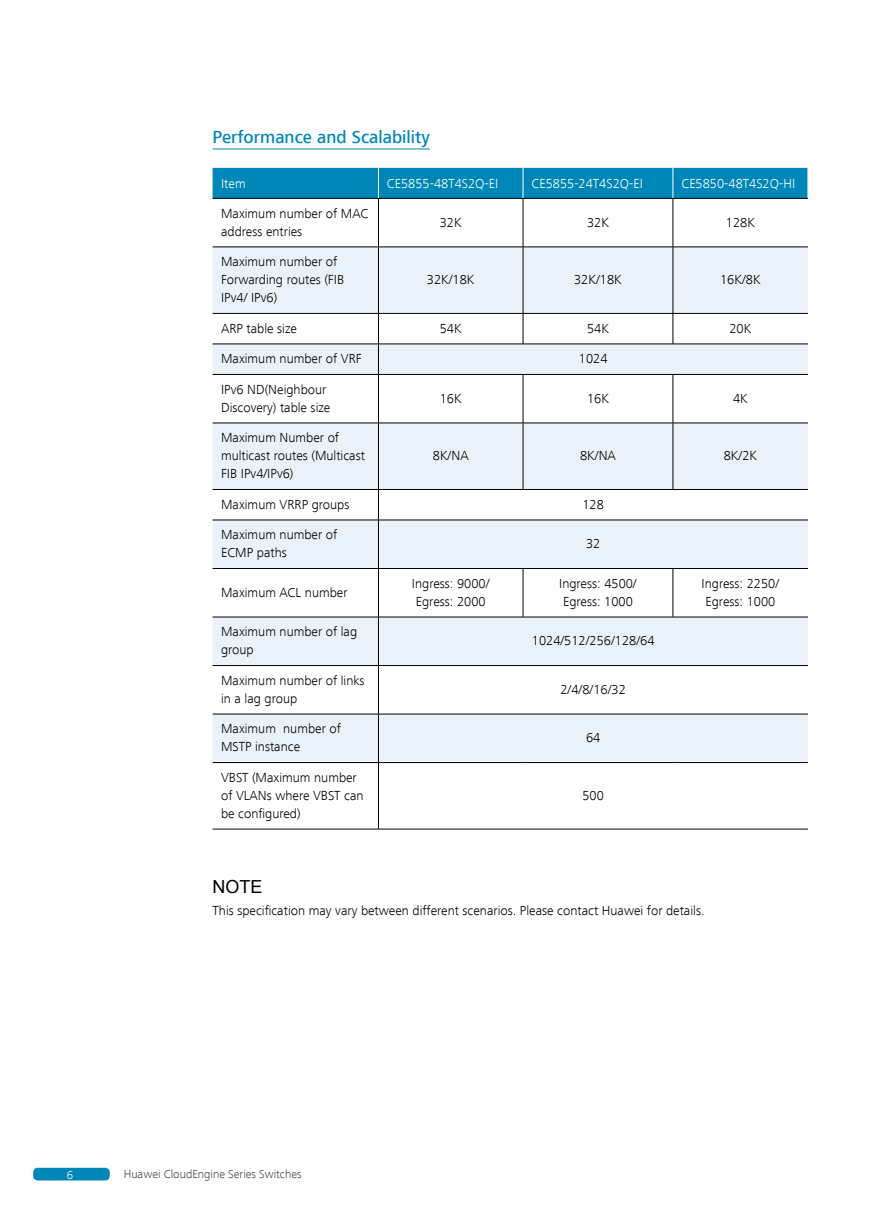
<style>
.page{position:relative;width:893px;height:1212px;background:#fff}
.page>*{position:absolute;margin:0;border:0;box-sizing:border-box;transform-origin:0 0}
.t1{font:500 18px "Frutiger Next LT";color:#0087b7}
.t2{font:18px "Arial";color:#000}
.t3{font:300 13.5px/18px "Frutiger Next LT";color:#000}
.t4{font:300 13.5px "Frutiger Next LT";color:#fff}
.t5{font:300 12px "Frutiger Next LT";color:#4c4948}
.t6{font:300 12px "Frutiger Next LT";color:#fff}
</style>
<div class="page">
<hr style="left:213px;top:149px;width:217px;height:1px;background:#0087b7">
<div style="left:213px;top:168px;width:595px;height:30px;background:#0087b7"></div>
<svg style="left:213px;top:248px;width:595px;height:514px;fill:#e9f2f8"></svg>
<hr style="left:378px;top:199px;width:1px;height:48px;background:#000">
<hr style="left:378px;top:314px;width:1px;height:30px;background:#000">
<hr style="left:378px;top:375px;width:1px;height:48px;background:#000">
<hr style="left:378px;top:490px;width:1px;height:30px;background:#000">
<hr style="left:378px;top:569px;width:1px;height:48px;background:#000">
<hr style="left:378px;top:666px;width:1px;height:48px;background:#000">
<hr style="left:378px;top:763px;width:1px;height:66px;background:#000">
<hr style="left:213px;top:829px;width:165px;height:1px;background:#000">
<hr style="left:523px;top:199px;width:1px;height:48px;background:#000">
<hr style="left:523px;top:314px;width:1px;height:30px;background:#000">
<hr style="left:523px;top:375px;width:1px;height:48px;background:#000">
<hr style="left:523px;top:569px;width:1px;height:48px;background:#000">
<hr style="left:378px;top:829px;width:145px;height:1px;background:#000">
<hr style="left:523px;top:829px;width:150px;height:1px;background:#000">
<hr style="left:673px;top:829px;width:135px;height:1px;background:#000">
<hr style="left:673px;top:199px;width:1px;height:48px;background:#000">
<hr style="left:673px;top:314px;width:1px;height:30px;background:#000">
<hr style="left:673px;top:375px;width:1px;height:48px;background:#000">
<hr style="left:673px;top:569px;width:1px;height:48px;background:#000">
<hr style="left:378px;top:168px;width:1px;height:30px;background:#fff">
<hr style="left:523px;top:168px;width:1px;height:30px;background:#fff">
<hr style="left:673px;top:168px;width:1px;height:30px;background:#fff">
<hr style="left:213px;top:198px;width:165px;height:1px;background:#000">
<hr style="left:378px;top:198px;width:145px;height:1px;background:#000">
<hr style="left:523px;top:198px;width:150px;height:1px;background:#000">
<hr style="left:673px;top:198px;width:135px;height:1px;background:#000">
<hr style="left:378px;top:247px;width:1px;height:66px;background:#000">
<hr style="left:523px;top:247px;width:1px;height:66px;background:#000">
<hr style="left:673px;top:247px;width:1px;height:66px;background:#000">
<hr style="left:378px;top:344px;width:1px;height:30px;background:#000">
<hr style="left:378px;top:423px;width:1px;height:66px;background:#000">
<hr style="left:523px;top:423px;width:1px;height:66px;background:#000">
<hr style="left:673px;top:423px;width:1px;height:66px;background:#000">
<hr style="left:378px;top:520px;width:1px;height:48px;background:#000">
<hr style="left:378px;top:617px;width:1px;height:48px;background:#000">
<hr style="left:378px;top:714px;width:1px;height:48px;background:#000">
<hr style="left:213px;top:247px;width:165px;height:1px;background:#000">
<hr style="left:378px;top:247px;width:145px;height:1px;background:#000">
<hr style="left:523px;top:247px;width:150px;height:1px;background:#000">
<hr style="left:673px;top:247px;width:135px;height:1px;background:#000">
<hr style="left:213px;top:313px;width:165px;height:1px;background:#000">
<hr style="left:378px;top:313px;width:145px;height:1px;background:#000">
<hr style="left:523px;top:313px;width:150px;height:1px;background:#000">
<hr style="left:673px;top:313px;width:135px;height:1px;background:#000">
<hr style="left:213px;top:344px;width:165px;height:1px;background:#000">
<hr style="left:378px;top:344px;width:145px;height:1px;background:#000">
<hr style="left:523px;top:344px;width:150px;height:1px;background:#000">
<hr style="left:673px;top:344px;width:135px;height:1px;background:#000">
<hr style="left:213px;top:374px;width:165px;height:1px;background:#000">
<hr style="left:378px;top:374px;width:145px;height:1px;background:#000">
<hr style="left:523px;top:374px;width:150px;height:1px;background:#000">
<hr style="left:673px;top:374px;width:135px;height:1px;background:#000">
<hr style="left:213px;top:423px;width:165px;height:1px;background:#000">
<hr style="left:378px;top:423px;width:145px;height:1px;background:#000">
<hr style="left:523px;top:423px;width:150px;height:1px;background:#000">
<hr style="left:673px;top:423px;width:135px;height:1px;background:#000">
<hr style="left:213px;top:489px;width:165px;height:1px;background:#000">
<hr style="left:378px;top:489px;width:145px;height:1px;background:#000">
<hr style="left:523px;top:489px;width:150px;height:1px;background:#000">
<hr style="left:673px;top:489px;width:135px;height:1px;background:#000">
<hr style="left:213px;top:520px;width:165px;height:1px;background:#000">
<hr style="left:378px;top:520px;width:145px;height:1px;background:#000">
<hr style="left:523px;top:520px;width:150px;height:1px;background:#000">
<hr style="left:673px;top:520px;width:135px;height:1px;background:#000">
<hr style="left:213px;top:568px;width:165px;height:1px;background:#000">
<hr style="left:378px;top:568px;width:145px;height:1px;background:#000">
<hr style="left:523px;top:568px;width:150px;height:1px;background:#000">
<hr style="left:673px;top:568px;width:135px;height:1px;background:#000">
<hr style="left:213px;top:617px;width:165px;height:1px;background:#000">
<hr style="left:378px;top:617px;width:145px;height:1px;background:#000">
<hr style="left:523px;top:617px;width:150px;height:1px;background:#000">
<hr style="left:673px;top:617px;width:135px;height:1px;background:#000">
<hr style="left:213px;top:665px;width:165px;height:1px;background:#000">
<hr style="left:378px;top:665px;width:145px;height:1px;background:#000">
<hr style="left:523px;top:665px;width:150px;height:1px;background:#000">
<hr style="left:673px;top:665px;width:135px;height:1px;background:#000">
<hr style="left:213px;top:714px;width:165px;height:1px;background:#000">
<hr style="left:378px;top:714px;width:145px;height:1px;background:#000">
<hr style="left:523px;top:714px;width:150px;height:1px;background:#000">
<hr style="left:673px;top:714px;width:135px;height:1px;background:#000">
<hr style="left:213px;top:762px;width:165px;height:1px;background:#000">
<hr style="left:378px;top:762px;width:145px;height:1px;background:#000">
<hr style="left:523px;top:762px;width:150px;height:1px;background:#000">
<hr style="left:673px;top:762px;width:135px;height:1px;background:#000">
<div style="left:33px;top:1168px;width:77px;height:12px;background:#0087b7;border-radius:4px"></div>
<h1 class="t1" style="left:213px;top:127px;width:219px">Performance and Scalability</h1>
<p class="t4" style="left:221px;top:176px;width:26px">Item</p>
<p class="t4" style="left:387px;top:176px;width:113px">CE5855-48T4S2Q-EI</p>
<p class="t4" style="left:531px;top:176px;width:113px">CE5855-24T4S2Q-EI</p>
<p class="t4" style="left:681px;top:176px;width:115px">CE5850-48T4S2Q-HI</p>
<p class="t3" style="left:221px;top:204px;width:149px">Maximum number of MAC address entries</p>
<p class="t3" style="left:440px;top:213px;width:23px">32K</p>
<p class="t3" style="left:587px;top:213px;width:23px">32K</p>
<p class="t3" style="left:726px;top:213px;width:31px">128K</p>
<p class="t3" style="left:221px;top:253px;width:125px">Maximum number of<br>Forwarding routes (FIB<br>IPv4/ IPv6)</p>
<p class="t3" style="left:427px;top:271px;width:49px">32K/18K</p>
<p class="t3" style="left:574px;top:271px;width:49px">32K/18K</p>
<p class="t3" style="left:720px;top:271px;width:42px">16K/8K</p>
<p class="t3" style="left:221px;top:319px;width:77px">ARP table size</p>
<p class="t3" style="left:440px;top:319px;width:23px">54K</p>
<p class="t3" style="left:587px;top:319px;width:23px">54K</p>
<p class="t3" style="left:729px;top:319px;width:23px">20K</p>
<p class="t3" style="left:221px;top:350px;width:142px">Maximum number of VRF</p>
<p class="t3" style="left:579px;top:350px;width:30px">1024</p>
<p class="t3" style="left:221px;top:380px;width:111px">IPv6 ND(Neighbour<br>Discovery) table size</p>
<p class="t3" style="left:440px;top:389px;width:23px">16K</p>
<p class="t3" style="left:587px;top:389px;width:23px">16K</p>
<p class="t3" style="left:733px;top:389px;width:16px">4K</p>
<p class="t3" style="left:221px;top:429px;width:145px">Maximum Number of multicast routes (Multicast<br>FIB IPv4/IPv6)</p>
<p class="t3" style="left:433px;top:447px;width:37px">8K/NA</p>
<p class="t3" style="left:580px;top:447px;width:37px">8K/NA</p>
<p class="t3" style="left:724px;top:447px;width:35px">8K/2K</p>
<p class="t3" style="left:221px;top:496px;width:130px">Maximum VRRP groups</p>
<p class="t3" style="left:582px;top:496px;width:23px">128</p>
<p class="t3" style="left:221px;top:526px;width:118px">Maximum number of<br>ECMP paths</p>
<p class="t3" style="left:586px;top:535px;width:16px">32</p>
<p class="t3" style="left:221px;top:583px;width:128px">Maximum ACL number</p>
<p class="t3" style="left:412px;top:574px;width:79px">Ingress: 9000/<br>Egress: 2000</p>
<p class="t3" style="left:559px;top:574px;width:79px">Ingress: 4500/<br>Egress: 1000</p>
<p class="t3" style="left:702px;top:574px;width:79px">Ingress: 2250/<br>Egress: 1000</p>
<p class="t3" style="left:221px;top:623px;width:138px">Maximum number of lag group</p>
<p class="t3" style="left:532px;top:632px;width:124px">1024/512/256/128/64</p>
<p class="t3" style="left:221px;top:671px;width:145px">Maximum number of links in a lag group</p>
<p class="t3" style="left:560px;top:680px;width:67px">2/4/8/16/32</p>
<p class="t3" style="left:221px;top:720px;width:121px">Maximum number of<br>MSTP instance</p>
<p class="t3" style="left:586px;top:729px;width:16px">64</p>
<p class="t3" style="left:221px;top:768px;width:144px">VBST (Maximum number of VLANs where VBST can be configured)</p>
<p class="t3" style="left:582px;top:786px;width:23px">500</p>
<h1 class="t2" style="left:213px;top:875px;width:52px">NOTE</h1>
<p class="t3" style="left:213px;top:901px;width:493px">This specification may vary between different scenarios. Please contact Huawei for details.</p>
<p class="t6" style="left:67px;top:1168px;width:8px">6</p>
<p class="t5" style="left:124px;top:1167px;width:179px">Huawei CloudEngine Series Switches</p>
</div>
